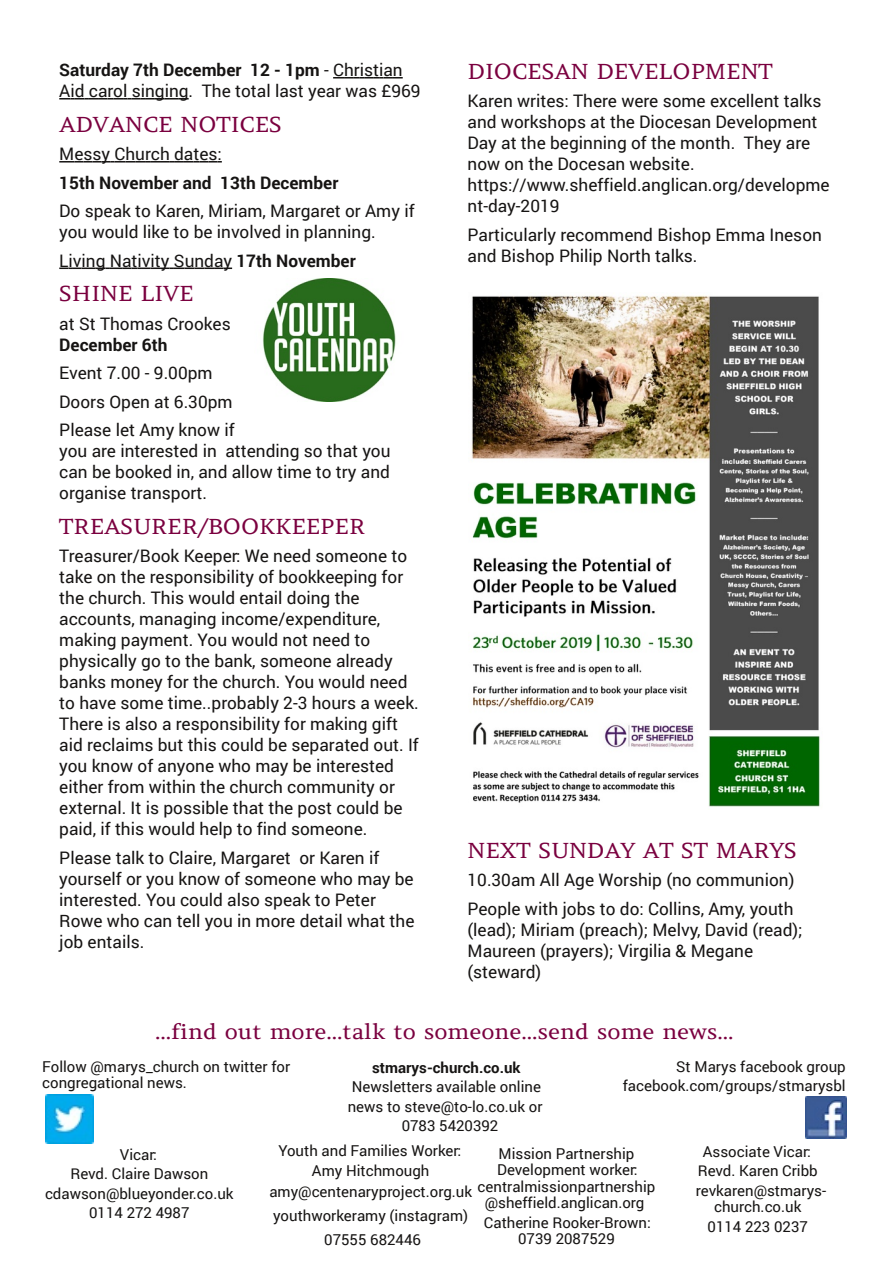
<style>
.page{position:relative;width:893px;height:1263px;background:#fff}
.page>*{position:absolute;margin:0;border:0;box-sizing:border-box;transform-origin:0 0}
.t1{font:21px "Amethysta";color:#7a003f;scale:1.1 1}
.t2{font:17.25px/21px "Roboto";color:#161413}
.t3{font:700 17.25px "Roboto";color:#161413}
.t4{font:15px/19.5px "Roboto";color:#161413;text-align:center}
.t5{font:700 15px "Roboto";color:#161413}
.s1{font-weight:700}
</style>
<div class="page">
<svg style="left:333px;top:77px;width:70px;height:2px"></svg>
<svg style="left:59px;top:98px;width:130px;height:2px"></svg>
<svg style="left:59px;top:161px;width:163px;height:2px"></svg>
<svg style="left:59px;top:268px;width:173px;height:1px"></svg>
<img style="left:805px;top:1097px;width:41px;height:41px">
<img style="left:45px;top:1095px;width:49px;height:48px">
<img style="left:471px;top:295px;width:349px;height:512px">
<img style="left:263px;top:278px;width:133px;height:123px">
<p class="t2" style="left:59px;top:59px;width:363px"><span class="s1">Saturday 7th December 12 - 1pm</span> - Christian<br>Aid carol singing. The total last year was £969</p>
<p class="t1" style="left:59px;top:111px;width:204px">ADVANCE NOTICES</p>
<p class="t2" style="left:59px;top:143px;width:164px">Messy Church dates:</p>
<p class="t3" style="left:59px;top:171px;width:281px">15th November and 13th December</p>
<p class="t2" style="left:59px;top:200px;width:357px">Do speak to Karen, Miriam, Margaret or Amy if you would like to be involved in planning.</p>
<p class="t2" style="left:59px;top:249px;width:298px">Living Nativity Sunday <span class="s1">17th November</span></p>
<p class="t1" style="left:59px;top:280px;width:124px">SHINE LIVE</p>
<p class="t2" style="left:59px;top:312px;width:173px">at St Thomas Crookes</p>
<p class="t3" style="left:59px;top:333px;width:110px">December 6th</p>
<p class="t2" style="left:59px;top:358px;width:177px;line-height:28.5px">Event 7.00 - 9.00pm<br>Doors Open at 6.30pm<br>Please let Amy know if</p>
<p class="t2" style="left:59px;top:440px;width:333px;text-align:justify">you are interested in attending so that you can be booked in, and allow time to try and organise transport.</p>
<p class="t1" style="left:59px;top:513px;width:280px">TREASURER/BOOKKEEPER</p>
<p class="t2" style="left:59px;top:545px;width:361px">Treasurer/Book Keeper: We need someone to take on the responsibility of bookkeeping for the church. This would entail doing the accounts, managing income/expenditure, making payment. You would not need to physically go to the bank, someone already banks money for the church. You would need to have some time..probably 2-3 hours a week.<br>There is also a responsibility for making gift aid reclaims but this could be separated out. If you know of anyone who may be interested either from within the church community or external. It is possible that the post could be paid, if this would help to find someone.</p>
<p class="t2" style="left:59px;top:846px;width:357px">Please talk to Claire, Margaret or Karen if yourself or you know of someone who may be interested. You could also speak to Peter Rowe who can tell you in more detail what the job entails.</p>
<p class="t1" style="left:468px;top:58px;width:279px">DIOCESAN DEVELOPMENT</p>
<p class="t2" style="left:468px;top:90px;width:364px">Karen writes: There were some excellent talks and workshops at the Diocesan Development Day at the beginning of the month. They are now on the Docesan website. https://www.sheffield.anglican.org/developme nt-day-2019</p>
<p class="t2" style="left:468px;top:224px;width:356px">Particularly recommend Bishop Emma Ineson and Bishop Philip North talks.</p>
<p class="t1" style="left:468px;top:837px;width:301px">NEXT SUNDAY AT ST MARYS</p>
<p class="t2" style="left:468px;top:865px;width:328px;line-height:28.5px">10.30am All Age Worship (no communion)<br>People with jobs to do: Collins, Amy, youth</p>
<p class="t2" style="left:468px;top:918px;width:337px">(lead); Miriam (preach); Melvy, David (read);<br>Maureen (prayers); Virgilia &amp; Megane (steward)</p>
<p class="t1" style="left:155px;top:1018px;width:527px">...find out more...talk to someone...send some news...</p>
<p class="t4" style="left:42px;top:1058px;width:249px;line-height:16.5px;text-align:left">Follow @marys_church on twitter for congregational news.</p>
<p class="t4" style="left:623px;top:1056px;width:224px;text-align:right">St Marys facebook group facebook.com/groups/stmarysbl</p>
<p class="t5" style="left:372px;top:1057px;width:150px">stmarys-church.co.uk</p>
<p class="t4" style="left:352px;top:1076px;width:191px">Newsletters available online</p>
<p class="t4" style="left:348px;top:1096px;width:196px">news to steve@to-lo.co.uk or</p>
<p class="t4" style="left:402px;top:1115px;width:98px">0783 5420392</p>
<p class="t4" style="left:45px;top:1144px;width:190px">Vicar:<br>Revd. Claire Dawson cdawson@blueyonder.co.uk<br>0114 272 4987</p>
<p class="t4" style="left:278px;top:1141px;width:184px">Youth and Families Worker:<br>Amy Hitchmough</p>
<p class="t4" style="left:478px;top:1144px;width:179px;line-height:16.5px">Mission Partnership<br>Development worker: centralmissionpartnership @sheffield.anglican.org</p>
<p class="t4" style="left:484px;top:1213px;width:168px;line-height:16.5px">Catherine Rooker-Brown:<br>0739 2087529</p>
<p class="t4" style="left:269px;top:1179px;width:204px;line-height:24px">amy@centenaryproject.org.uk youthworkeramy (instagram)<br>07555 682446</p>
<p class="t4" style="left:696px;top:1141px;width:132px">Associate Vicar:<br>Revd. Karen Cribb revkaren@stmarys-</p>
<p class="t4" style="left:708px;top:1196px;width:102px">church.co.uk<br>0114 223 0237</p>
</div>
